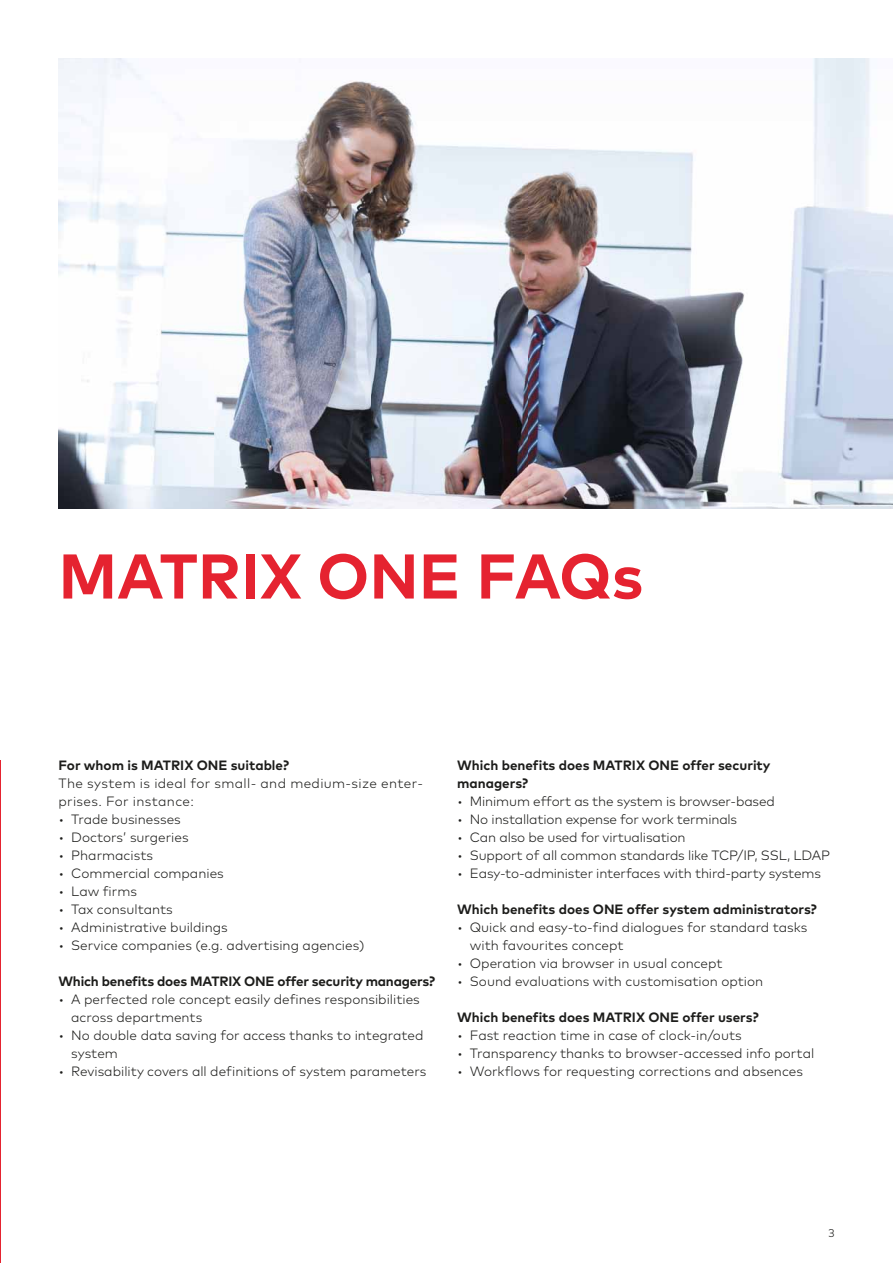
<style>
.page{position:relative;width:893px;height:1263px;background:#fff}
.page>*{position:absolute;margin:0;border:0;box-sizing:border-box;transform-origin:0 0}
.t1{font:700 63px "Mark Pro";color:#e52330}
.t2{font:300 13.5px/18px "Mark Pro";color:#1d1d1b}
.t3{font:700 13.5px/18px "Mark Pro";color:#1d1d1b}
.t4{font:300 13.5px/18px "Mark Pro";letter-spacing:.025em;color:#1d1d1b}
.t5{font:300 11.25px "Mark Pro";color:#1d1d1b}
</style>
<div class="page">
<img style="left:58px;top:58px;width:835px;height:450px">
<hr style="left:0;top:760px;width:1px;height:503px;background:#e52330">
<h1 class="t1" style="left:58px;top:554px;width:586px">MATRIX ONE FAQs</h1>
<p class="t3" style="left:58px;top:757px;width:232px">For whom is MATRIX ONE suitable?</p>
<p class="t4" style="left:58px;top:775px;width:366px">The system is ideal for small- and medium-size enter&shy;prises. For instance:</p>
<p class="t2" style="left:58px;top:811px;width:124px">• Trade businesses</p>
<p class="t2" style="left:58px;top:829px;width:132px">• Doctors’ surgeries</p>
<p class="t2" style="left:58px;top:847px;width:96px">• Pharmacists</p>
<p class="t2" style="left:58px;top:865px;width:167px">• Commercial companies</p>
<p class="t2" style="left:58px;top:883px;width:80px">• Law firms</p>
<p class="t2" style="left:58px;top:901px;width:116px">• Tax consultants</p>
<p class="t2" style="left:58px;top:919px;width:171px">• Administrative buildings</p>
<p class="t2" style="left:58px;top:937px;width:308px">• Service companies (e.g. advertising agencies)</p>
<p class="t3" style="left:58px;top:973px;width:378px">Which benefits does MATRIX ONE offer security managers?</p>
<p class="t2" style="left:71px;top:991px;width:350px;text-indent:-13px">• A perfected role concept easily defines responsibilities across departments</p>
<p class="t2" style="left:71px;top:1027px;width:354px;text-indent:-13px">• No double data saving for access thanks to integrated system</p>
<p class="t2" style="left:58px;top:1063px;width:370px">• Revisability covers all definitions of system parameters</p>
<p class="t3" style="left:457px;top:757px;width:315px">Which benefits does MATRIX ONE offer security managers?</p>
<p class="t2" style="left:457px;top:793px;width:319px">• Minimum effort as the system is browser-based</p>
<p class="t2" style="left:457px;top:811px;width:282px">• No installation expense for work terminals</p>
<p class="t2" style="left:457px;top:829px;width:230px">• Can also be used for virtualisation</p>
<p class="t2" style="left:457px;top:847px;width:375px">• Support of all common standards like TCP/IP, SSL, LDAP</p>
<p class="t2" style="left:457px;top:865px;width:365px">• Easy-to-administer interfaces with third-party systems</p>
<p class="t3" style="left:457px;top:901px;width:361px">Which benefits does ONE offer system administrators?</p>
<p class="t2" style="left:470px;top:919px;width:339px;text-indent:-13px">• Quick and easy-to-find dialogues for standard tasks with favourites concept</p>
<p class="t2" style="left:457px;top:955px;width:267px">• Operation via browser in usual concept</p>
<p class="t2" style="left:457px;top:973px;width:308px">• Sound evaluations with customisation option</p>
<p class="t3" style="left:457px;top:1009px;width:303px">Which benefits does MATRIX ONE offer users?</p>
<p class="t2" style="left:457px;top:1027px;width:286px">• Fast reaction time in case of clock-in/outs</p>
<p class="t2" style="left:457px;top:1045px;width:359px">• Transparency thanks to browser-accessed info portal</p>
<p class="t2" style="left:457px;top:1063px;width:347px">• Workflows for requesting corrections and absences</p>
<p class="t5" style="left:828px;top:1229px;width:8px">3</p>
</div>
